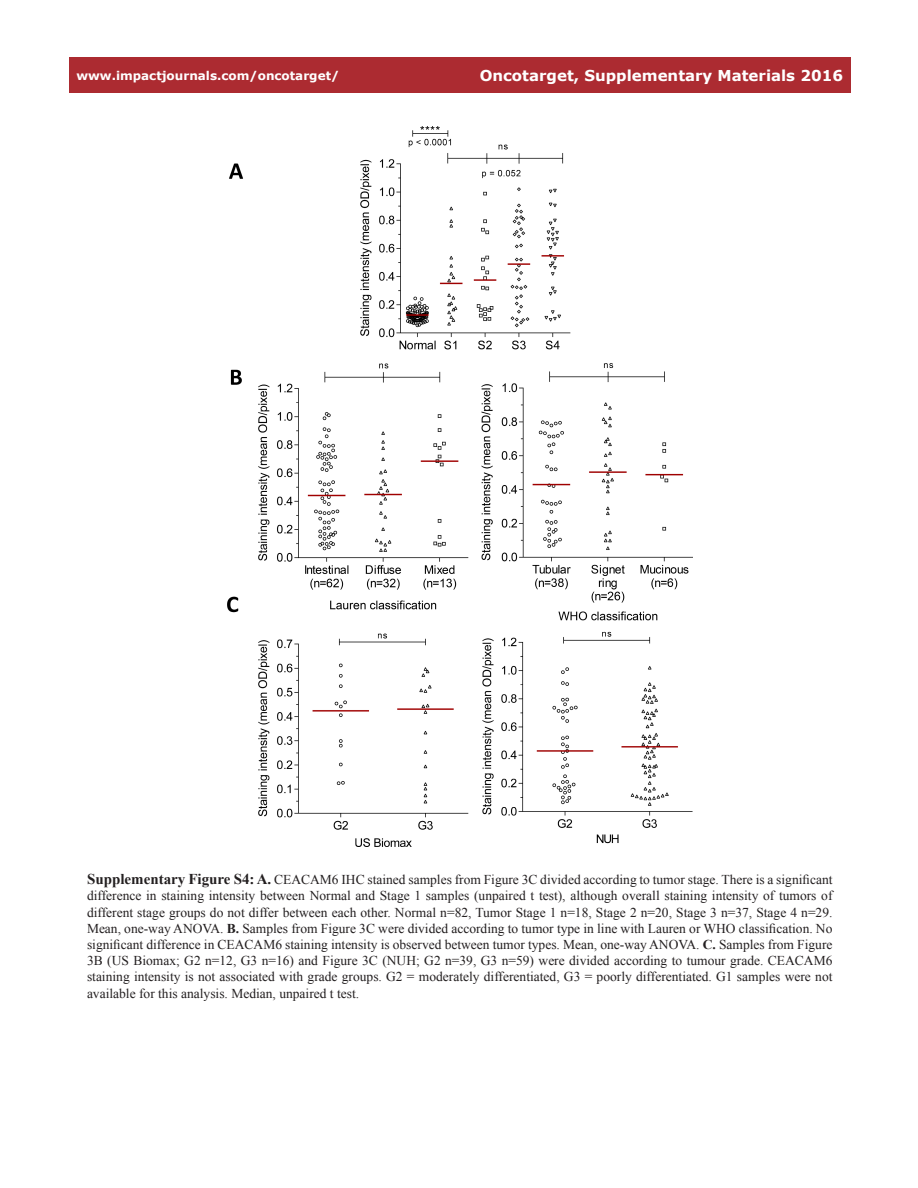
<style>
.page{position:relative;width:918px;height:1188px;background:#fff}
.page>*{position:absolute;margin:0;border:0;box-sizing:border-box;transform-origin:0 0}
.t1{font:700 15px "Verdana";color:#fff}
.figuretext{font:13.5px/16.2px "Times New Roman";color:#231f20;text-align:justify}
.t2{font:700 12px "Verdana";color:#fff}
.s1{font-weight:700;font-size:15px}
.s2{font-weight:700}
</style>
<div class="page">
<div style="left:69px;top:57px;width:781px;height:36px;background:#ac2b31"></div>
<img style="left:227px;top:127px;width:465px;height:720px">
<p class="t2" style="left:76px;top:67px;width:264px">www.impactjournals.com/oncotarget/</p>
<p class="t1" style="left:480px;top:65px;width:365px">Oncotarget, Supplementary Materials 2016</p>
<p class="figuretext" style="left:87px;top:871px;width:747px"><span class="s1">Supplementary Figure S4: A.</span> CEACAM6 IHC stained samples from Figure 3C divided according to tumor stage. There is a significant difference in staining intensity between Normal and Stage 1 samples (unpaired t test), although overall staining intensity of tumors of different stage groups do not differ between each other. Normal n=82, Tumor Stage 1 n=18, Stage 2 n=20, Stage 3 n=37, Stage 4 n=29.<br>Mean, one-way ANOVA. <span class="s2">B.</span> Samples from Figure 3C were divided according to tumor type in line with Lauren or WHO classification. No significant difference in CEACAM6 staining intensity is observed between tumor types. Mean, one-way ANOVA. <span class="s2">C.</span> Samples from Figure 3B (US Biomax; G2 n=12, G3 n=16) and Figure 3C (NUH; G2 n=39, G3 n=59) were divided according to tumour grade. CEACAM6 staining intensity is not associated with grade groups. G2 = moderately differentiated, G3 = poorly differentiated. G1 samples were not available for this analysis. Median, unpaired t test.</p>
</div>
